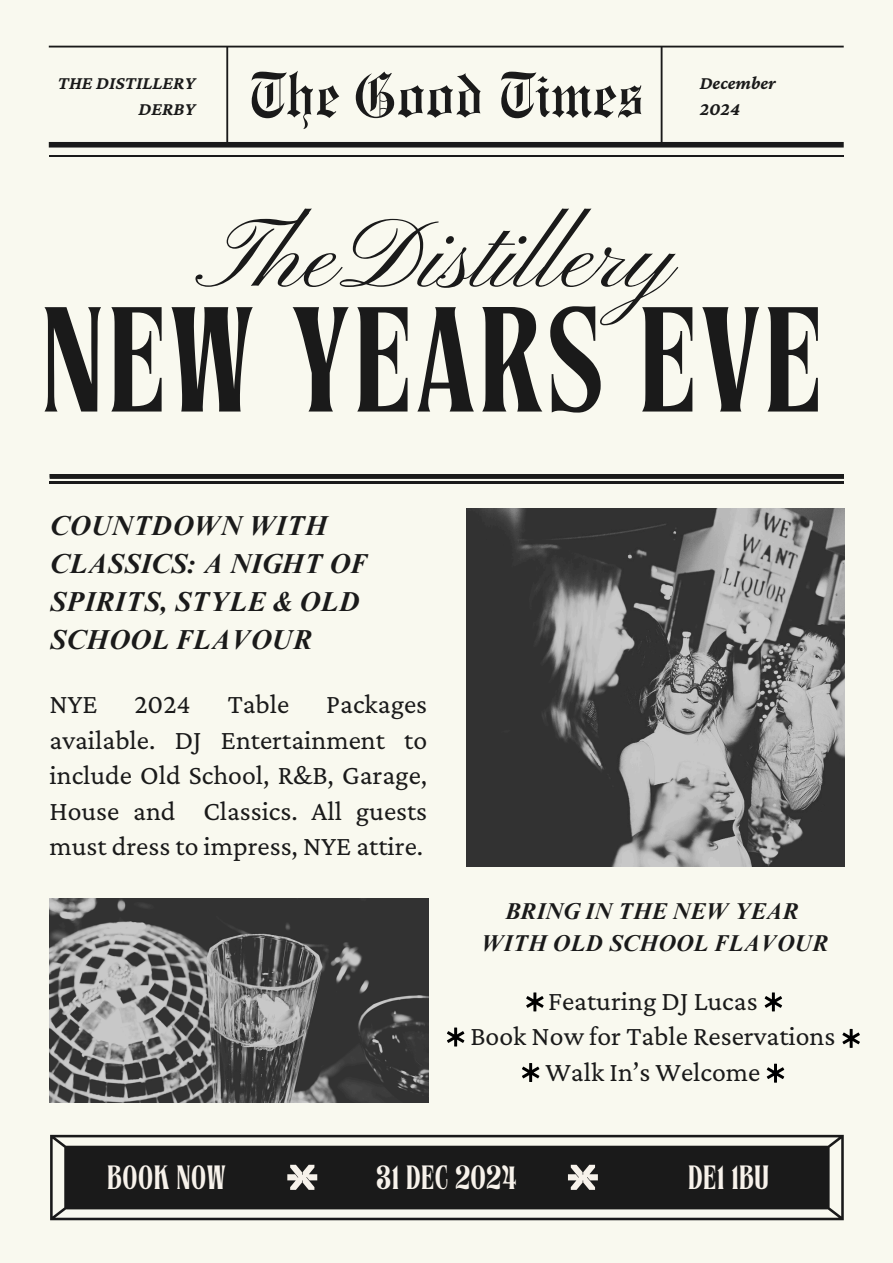
<style>
.page{position:relative;width:893px;height:1263px;background:#f9f9ef}
.page>*{position:absolute;margin:0;border:0;box-sizing:border-box;transform-origin:0 0}
.t1{font:149.1px "Tan Harmoni";letter-spacing:.02em;color:#1a1a1a}
.t2{font:100.35px "Pinyon Script";color:#1a1a1a}
.t3{font:63.75px "Engravers Old English BT";color:#1a1a1a}
.t4{font:33.6px "Tan Harmoni";letter-spacing:.005em;color:#f7f2eb}
.t5{font:27.75px/35.4px "Crimson Pro";color:#1a1a1a;text-align:center}
.t6{font:italic 700 27.45px/38.2px "Times NRMT Pro";color:#1a1a1a}
.t7{font:italic 700 22.95px "Times NRMT Pro";color:#1a1a1a}
.t8{font:italic 700 18.75px "Crimson Pro";color:#1a1a1a}
</style>
<div class="page">
<svg style="left:49px;top:46px;width:794px;height:102px"></svg>
<hr style="left:49px;top:155px;width:794px;height:2px;background:#1a1a1a">
<hr style="left:49px;top:481px;width:795px;height:2px;background:#1a1a1a">
<svg style="left:49px;top:475px;width:795px;height:4px;background:#1f1f1f"></svg>
<img style="left:466px;top:509px;width:378px;height:357px">
<img style="left:49px;top:899px;width:379px;height:203px">
<svg style="left:50px;top:1135px;width:793px;height:85px;fill:#1a1a1a"></svg>
<svg style="left:287px;top:1165px;width:30px;height:25px"></svg>
<svg style="left:568px;top:1165px;width:30px;height:25px"></svg>
<svg style="left:526px;top:992px;width:17px;height:19px"></svg>
<svg style="left:764px;top:992px;width:18px;height:19px"></svg>
<svg style="left:522px;top:1063px;width:17px;height:19px"></svg>
<svg style="left:767px;top:1064px;width:17px;height:19px"></svg>
<svg style="left:447px;top:1027px;width:17px;height:19px"></svg>
<svg style="left:842px;top:1029px;width:18px;height:19px"></svg>
<h1 class="t8" style="left:58px;top:72px;width:139px">THE DISTILLERY</h1>
<p class="t8" style="left:139px;top:98px;width:58px">DERBY</p>
<h5 class="t3" style="left:249px;top:58px;width:397px">The Good Times</h5>
<p class="t8" style="left:699px;top:72px;width:78px">December</p>
<h2 class="t8" style="left:699px;top:98px;width:42px">2024</h2>
<p class="t2" style="left:208px;top:200px;width:471px">TheDistil ery</p>
<h3 class="t1" style="left:41px;top:306px;width:783px">NEW YEARS EVE</h3>
<h6 class="t6" style="left:49px;top:510px;width:319px">COUNTDOWN WITH<br>CLASSICS: A NIGHT OF<br>SPIRITS, STYLE &amp; OLD<br>SCHOOL FLAVOUR</h6>
<p class="t5" style="left:49px;top:686px;width:379px;text-align:justify;text-indent:277px">Packages available. DJ Entertainment to include Old School, R&amp;B, Garage, House and Classics. All guests must dress to impress, NYE attire.</p>
<p class="t5" style="left:49px;top:686px;width:49px">NYE</p>
<p class="t5" style="left:134px;top:686px;width:58px">2024</p>
<p class="t5" style="left:228px;top:686px;width:63px">Table</p>
<p class="t7" style="left:504px;top:903px;width:295px">BRING IN THE NEW YEAR</p>
<p class="t7" style="left:481px;top:935px;width:349px">WITH OLD SCHOOL FLAVOUR</p>
<p class="t5" style="left:470px;top:982px;width:366px">Featuring DJ Lucas<br>Book Now for Table Reservations<br>Walk In’s Welcome</p>
<p class="t4" style="left:107px;top:1165px;width:120px">BOOK NOW</p>
<p class="t4" style="left:376px;top:1165px;width:142px">31 DEC 2024</p>
<p class="t4" style="left:688px;top:1165px;width:82px">DE1 1BU</p>
</div>
